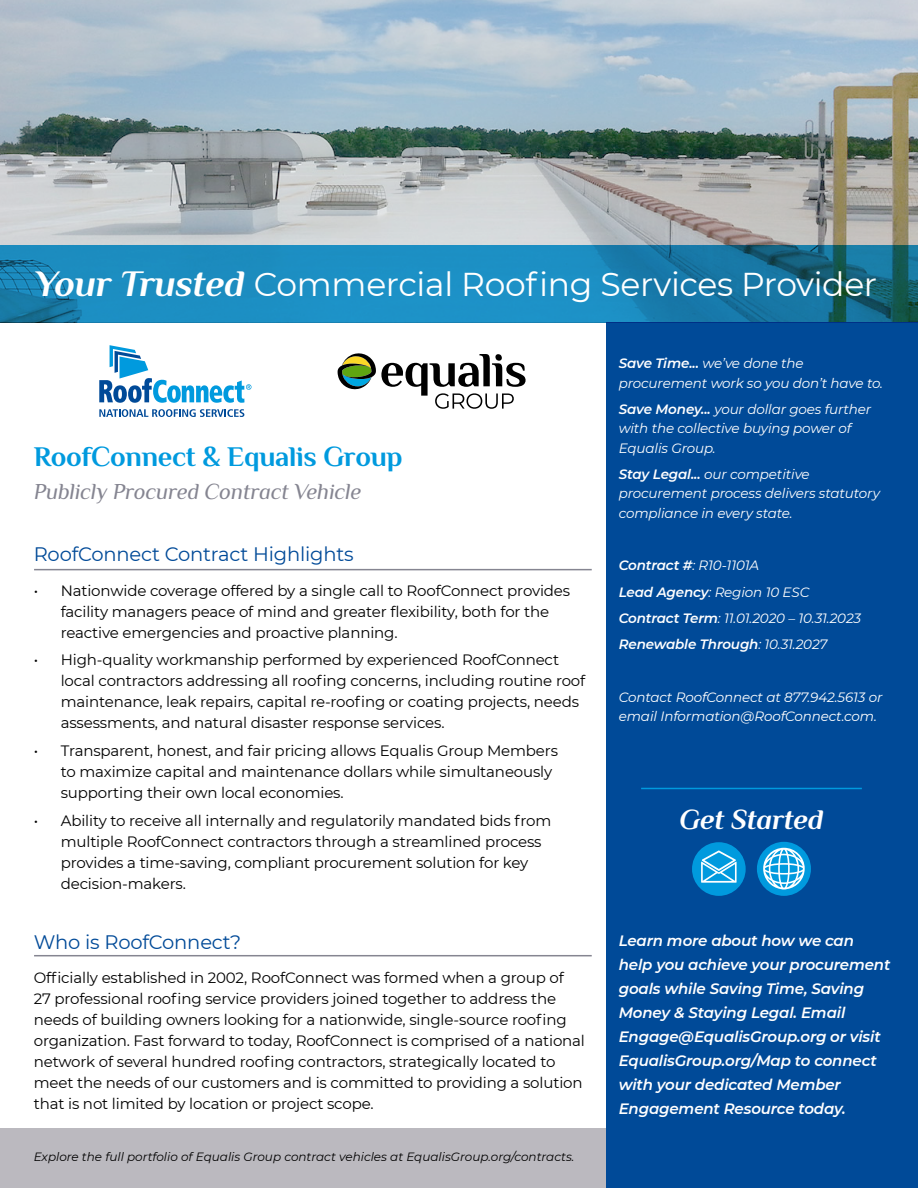
<style>
.page{position:relative;width:918px;height:1188px;background:#fff}
.page>*{position:absolute;margin:0;border:0;box-sizing:border-box;transform-origin:0 0}
.t1{font:33px "Montserrat";letter-spacing:-.01em;color:#fff}
.t2{font:700 28.5px "Philosopher";letter-spacing:-.01em;color:#009ade}
.t3{font:italic 700 28.5px "Philosopher";letter-spacing:-.01em;color:#fff}
.t4{font:italic 22.5px "Philosopher";letter-spacing:-.01em;color:#858591}
.t5{font:19.5px "Montserrat";letter-spacing:-.01em;color:#004a98}
.t6{font:15px/21px "Montserrat";letter-spacing:-.01em;color:#000}
.t7{font:italic 600 15px/24px "Montserrat";letter-spacing:-.01em;color:#fff}
.t8{font:italic 13.5px/19.5px "Montserrat";letter-spacing:-.01em;color:#fff}
.t9{font:italic 12px "Montserrat";color:#000}
.s1{font-family:"Philosopher";font-weight:700;font-style:italic;font-size:37.5px}
.s2{font-weight:600}
</style>
<div class="page">
<svg style="left:0;top:0;width:918px;height:245px;background:#a5b4ba"></svg>
<div style="left:0;top:1128px;width:614px;height:60px;background:#bbb9bf"></div>
<div style="left:606px;top:322px;width:312px;height:866px;background:#004a98"></div>
<hr style="left:34px;top:569px;width:558px;height:1px;background:#858591">
<hr style="left:34px;top:955px;width:558px;height:1px;background:#858591">
<hr style="left:641px;top:788px;width:221px;height:1px;background:#009ade">
<div style="left:692px;top:842px;width:54px;height:54px;background:#009ade;border-radius:50%"></div>
<svg style="left:701px;top:850px;width:36px;height:33px"></svg>
<div style="left:757px;top:842px;width:54px;height:54px;background:#009ade;border-radius:50%"></div>
<svg style="left:763px;top:848px;width:42px;height:42px"></svg>
<svg style="left:338px;top:353px;width:188px;height:56px"></svg>
<svg style="left:99px;top:409px;width:145px;height:8px"></svg>
<svg style="left:99px;top:345px;width:153px;height:58px"></svg>
<svg style="left:0;top:245px;width:918px;height:77px;background:#1a83b2"></svg>
<h1 class="t1" style="left:34px;top:262px;width:845px"><span class="s1">Your Trusted</span> Commercial Roofing Services Provider</h1>
<h2 class="t2" style="left:34px;top:437px;width:371px">RoofConnect &amp; Equalis Group</h2>
<h3 class="t4" style="left:34px;top:477px;width:329px">Publicly Procured Contract Vehicle</h3>
<h3 class="t5" style="left:34px;top:541px;width:321px">RoofConnect Contract Highlights</h3>
<p class="t6" style="left:61px;top:579px;width:511px;text-indent:-27px">• Nationwide coverage offered by a single call to RoofConnect provides facility managers peace of mind and greater flexibility, both for the reactive emergencies and proactive planning.</p>
<p class="t6" style="left:61px;top:649px;width:526px;text-indent:-27px">• High-quality workmanship performed by experienced RoofConnect local contractors addressing all roofing concerns, including routine roof maintenance, leak repairs, capital re-roofing or coating projects, needs assessments, and natural disaster response services.</p>
<p class="t6" style="left:61px;top:740px;width:499px;text-indent:-27px">• Transparent, honest, and fair pricing allows Equalis Group Members to maximize capital and maintenance dollars while simultaneously supporting their own local economies.</p>
<p class="t6" style="left:61px;top:809px;width:492px;text-indent:-27px">• Ability to receive all internally and regulatorily mandated bids from multiple RoofConnect contractors through a streamlined process provides a time-saving, compliant procurement solution for key decision-makers.</p>
<h3 class="t5" style="left:34px;top:928px;width:209px">Who is RoofConnect?</h3>
<p class="t6" style="left:34px;top:967px;width:553px">Officially established in 2002, RoofConnect was formed when a group of<br>27 professional roofing service providers joined together to address the needs of building owners looking for a nationwide, single-source roofing organization. Fast forward to today, RoofConnect is comprised of a national network of several hundred roofing contractors, strategically located to meet the needs of our customers and is committed to providing a solution that is not limited by location or project scope.</p>
<p class="t9" style="left:34px;top:1149px;width:542px">Explore the full portfolio of Equalis Group contract vehicles at EqualisGroup.org/contracts.</p>
<p class="t8" style="left:619px;top:353px;width:266px"><span class="s2">Save Time...</span> we’ve done the procurement work so you don’t have to.</p>
<p class="t8" style="left:619px;top:399px;width:254px"><span class="s2">Save Money...</span> your dollar goes further with the collective buying power of<br>Equalis Group.</p>
<p class="t8" style="left:619px;top:464px;width:263px"><span class="s2">Stay Legal...</span> our competitive procurement process delivers statutory compliance in every state.</p>
<p class="t8" style="left:619px;top:552px;width:244px;line-height:26.2px"><span class="s2">Contract #</span>: R10-1101A<br><span class="s2">Lead Agency</span>: Region 10 ESC<br><span class="s2">Contract Term</span>: 11.01.2020 – 10.31.2023<br><span class="s2">Renewable Through</span>: 10.31.2027</p>
<p class="t8" style="left:619px;top:687px;width:265px">Contact RoofConnect at 877.942.5613 or email Information@RoofConnect.com.</p>
<h2 class="t3" style="left:680px;top:800px;width:145px">Get Started</h2>
<p class="t7" style="left:619px;top:928px;width:273px">Learn more about how we can help you achieve your procurement goals while Saving Time, Saving<br>Money &amp; Staying Legal. Email<br>Engage@EqualisGroup.org or visit<br>EqualisGroup.org/Map to connect with your dedicated Member<br>Engagement Resource today.</p>
</div>
